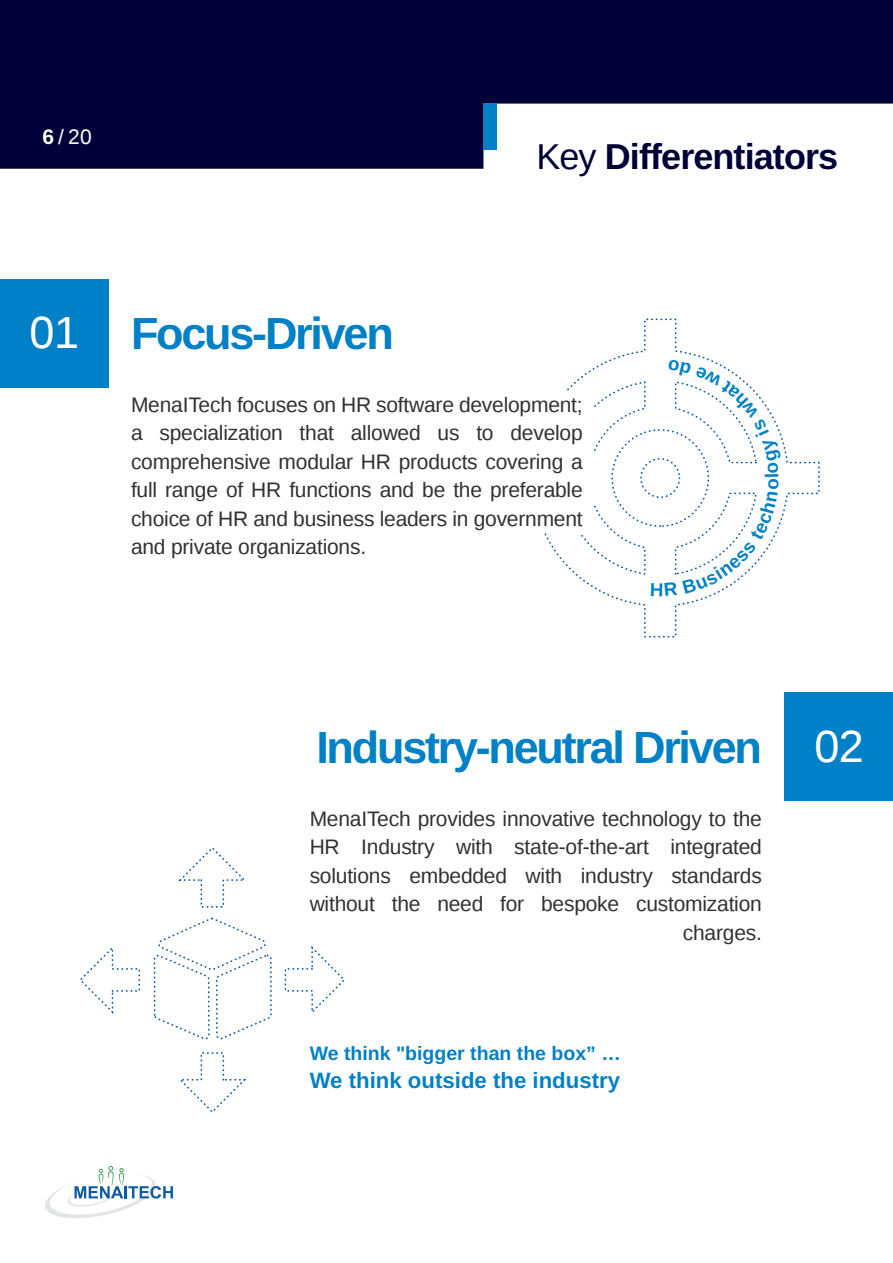
<style>
.page{position:relative;width:893px;height:1263px;background:#fff}
.page>*{position:absolute;margin:0;border:0;box-sizing:border-box;transform-origin:0 0}
.t1{font:700 45px "Liberation Sans";letter-spacing:-.05em;color:#0080c6}
.t2{font:45px "Liberation Sans";color:#fff}
.t3{font:700 36px "Liberation Sans";letter-spacing:-.025em;color:#000038}
.t4{font:700 22.2px "Liberation Sans";color:#0080c6}
.t5{font:21px/28.5px "Liberation Sans";letter-spacing:-.01em;color:#323031;text-align:justify}
.t6{font:21px "Liberation Sans";color:#fff}
.t7{font:700 19.5px "Liberation Sans";color:#0080c6}
.s1{font-weight:700}
.s2{font-weight:400}
</style>
<div class="page">
<svg style="left:45px;top:1184px;width:33px;height:34px"></svg>
<svg style="left:0;top:0;width:893px;height:169px;fill:#000038"></svg>
<div style="left:483px;top:104px;width:14px;height:46px;background:#0080c6"></div>
<div style="left:0;top:279px;width:108px;height:108px;background:#0080c6"></div>
<div style="left:785px;top:693px;width:108px;height:108px;background:#0080c6"></div>
<svg style="left:78px;top:0;width:269px;height:1218px"></svg>
<svg style="left:544px;top:318px;width:276px;height:320px"></svg>
<svg style="left:651px;top:360px;width:130px;height:236px"></svg>
<p class="t6" style="left:42px;top:125px;width:51px"><span class="s1">6</span>/20</p>
<h2 class="t3" style="left:536px;top:132px;width:303px"><span class="s2">Key</span> Differentiators</h2>
<h1 class="t2" style="left:29px;top:307px;width:51px">01</h1>
<h1 class="t1" style="left:131px;top:302px;width:264px">Focus-Driven</h1>
<p class="t5" style="left:131px;top:391px;width:453px">MenaITech focuses on HR software development; a specialization that allowed us to develop comprehensive modular HR products covering a full range of HR functions and be the preferable choice of HR and business leaders in government and private organizations.</p>
<h1 class="t1" style="left:316px;top:716px;width:447px">Industry-neutral Driven</h1>
<p class="t5" style="left:310px;top:805px;width:454px;text-align:right">MenaITech provides innovative technology to the HR Industry with state-of-the-art integrated solutions embedded with industry standards without the need for bespoke customization charges.</p>
<p class="t7" style="left:310px;top:1039px;width:313px">We think "bigger than the box” …</p>
<p class="t4" style="left:310px;top:1065px;width:312px">We think outside the industry</p>
<h1 class="t2" style="left:814px;top:721px;width:51px">02</h1>
</div>
